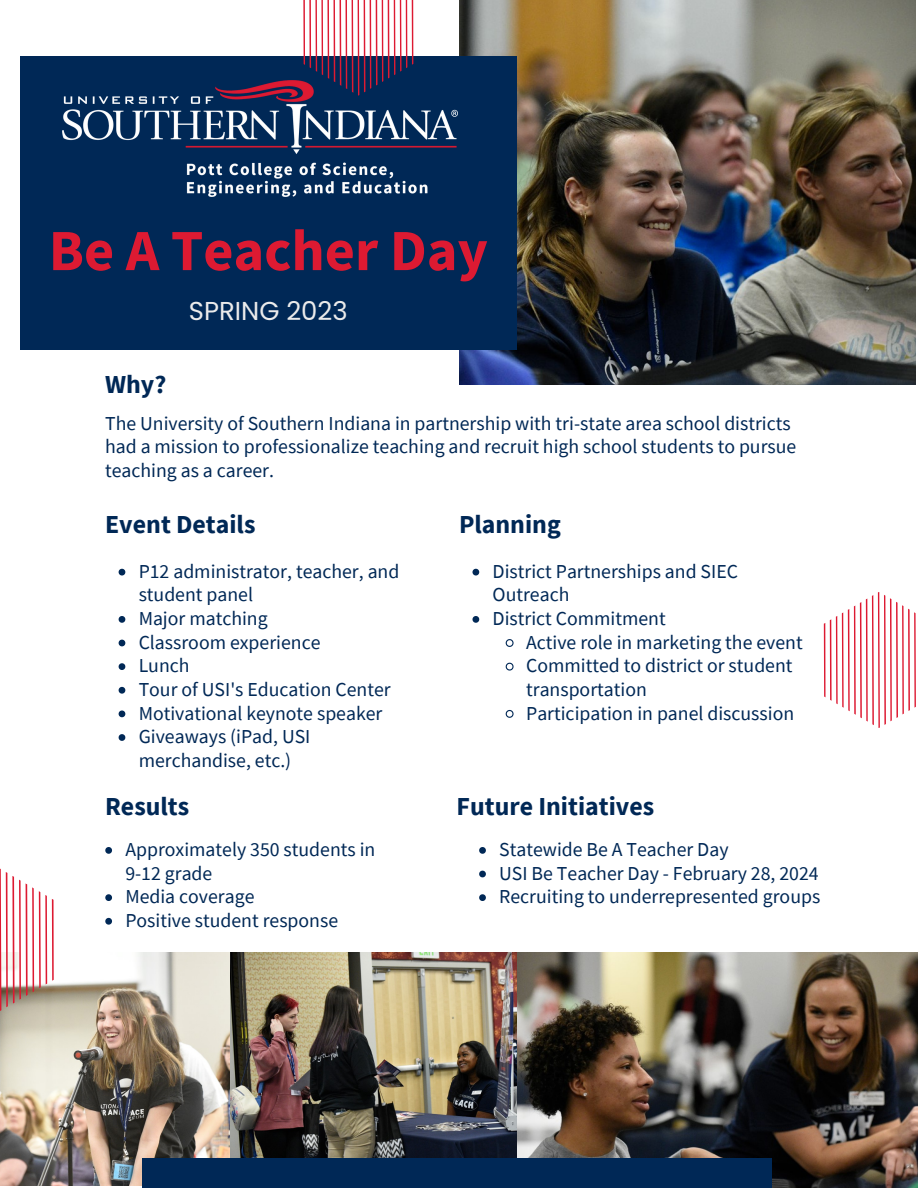
<style>
.page{position:relative;width:918px;height:1188px;background:#fff}
.page>*{position:absolute;margin:0;border:0;box-sizing:border-box;transform-origin:0 0}
.t1{font:700 58.35px "Source Sans Pro";color:#dd1a32}
.t2{font:700 25.8px "Source Sans Pro";color:#002856}
.t3{font:25.8px "Poppins";color:#ebebeb}
.t4{font:19.8px/23.7px "Source Sans Pro";color:#002856}
</style>
<div class="page">
<img style="left:459px;top:0;width:457px;height:385px">
<img style="left:516px;top:952px;width:402px;height:236px">
<div style="left:20px;top:56px;width:496px;height:294px;background:#002856"></div>
<img style="left:0;top:952px;width:231px;height:233px">
<img style="left:231px;top:952px;width:285px;height:206px">
<div style="left:142px;top:1158px;width:630px;height:30px;background:#002856"></div>
<svg style="left:303px;top:0;width:110px;height:80px"></svg>
<svg style="left:0;top:868px;width:54px;height:147px"></svg>
<svg style="left:824px;top:592px;width:92px;height:136px"></svg>
<img style="left:62px;top:80px;width:395px;height:116px">
<svg style="left:119px;top:569px;width:6px;height:7px"></svg>
<svg style="left:119px;top:616px;width:6px;height:7px"></svg>
<svg style="left:119px;top:640px;width:6px;height:6px"></svg>
<svg style="left:119px;top:663px;width:6px;height:7px"></svg>
<svg style="left:119px;top:687px;width:6px;height:7px"></svg>
<svg style="left:119px;top:711px;width:6px;height:6px"></svg>
<svg style="left:119px;top:734px;width:6px;height:7px"></svg>
<svg style="left:105px;top:847px;width:7px;height:7px"></svg>
<svg style="left:105px;top:894px;width:7px;height:7px"></svg>
<svg style="left:105px;top:918px;width:7px;height:7px"></svg>
<svg style="left:472px;top:569px;width:7px;height:7px"></svg>
<svg style="left:472px;top:616px;width:7px;height:7px"></svg>
<svg style="left:505px;top:639px;width:9px;height:8px"></svg>
<svg style="left:505px;top:662px;width:9px;height:9px"></svg>
<svg style="left:505px;top:709px;width:9px;height:9px"></svg>
<svg style="left:479px;top:847px;width:7px;height:7px"></svg>
<svg style="left:479px;top:871px;width:7px;height:6px"></svg>
<svg style="left:479px;top:894px;width:7px;height:7px"></svg>
<h1 class="t1" style="left:49px;top:213px;width:441px">Be A Teacher Day</h1>
<h2 class="t2" style="left:105px;top:368px;width:63px">Why?</h2>
<h2 class="t3" style="left:189px;top:293px;width:160px">SPRING 2023</h2>
<p class="t4" style="left:105px;top:411px;width:693px">The University of Southern Indiana in partnership with tri-state area school districts had a mission to professionalize teaching and recruit high school students to pursue teaching as a career.</p>
<h2 class="t2" style="left:105px;top:507px;width:152px">Event Details</h2>
<h2 class="t2" style="left:459px;top:507px;width:103px">Planning</h2>
<p class="t4" style="left:139px;top:559px;width:262px">P12 administrator, teacher, and student panel<br>Major matching<br>Classroom experience<br>Lunch<br>Tour of USI's Education Center<br>Motivational keynote speaker<br>Giveaways (iPad, USI merchandise, etc.)</p>
<p class="t4" style="left:493px;top:559px;width:247px">District Partnerships and SIEC<br>Outreach<br>District Commitment</p>
<p class="t4" style="left:526px;top:630px;width:278px">Active role in marketing the event<br>Committed to district or student transportation<br>Participation in panel discussion</p>
<h2 class="t2" style="left:105px;top:790px;width:86px">Results</h2>
<p class="t4" style="left:125px;top:837px;width:251px">Approximately 350 students in<br>9-12 grade<br>Media coverage<br>Positive student response</p>
<h2 class="t2" style="left:457px;top:790px;width:199px">Future Initiatives</h2>
<p class="t4" style="left:499px;top:837px;width:323px">Statewide Be A Teacher Day<br>USI Be Teacher Day - February 28, 2024<br>Recruiting to underrepresented groups</p>
</div>
